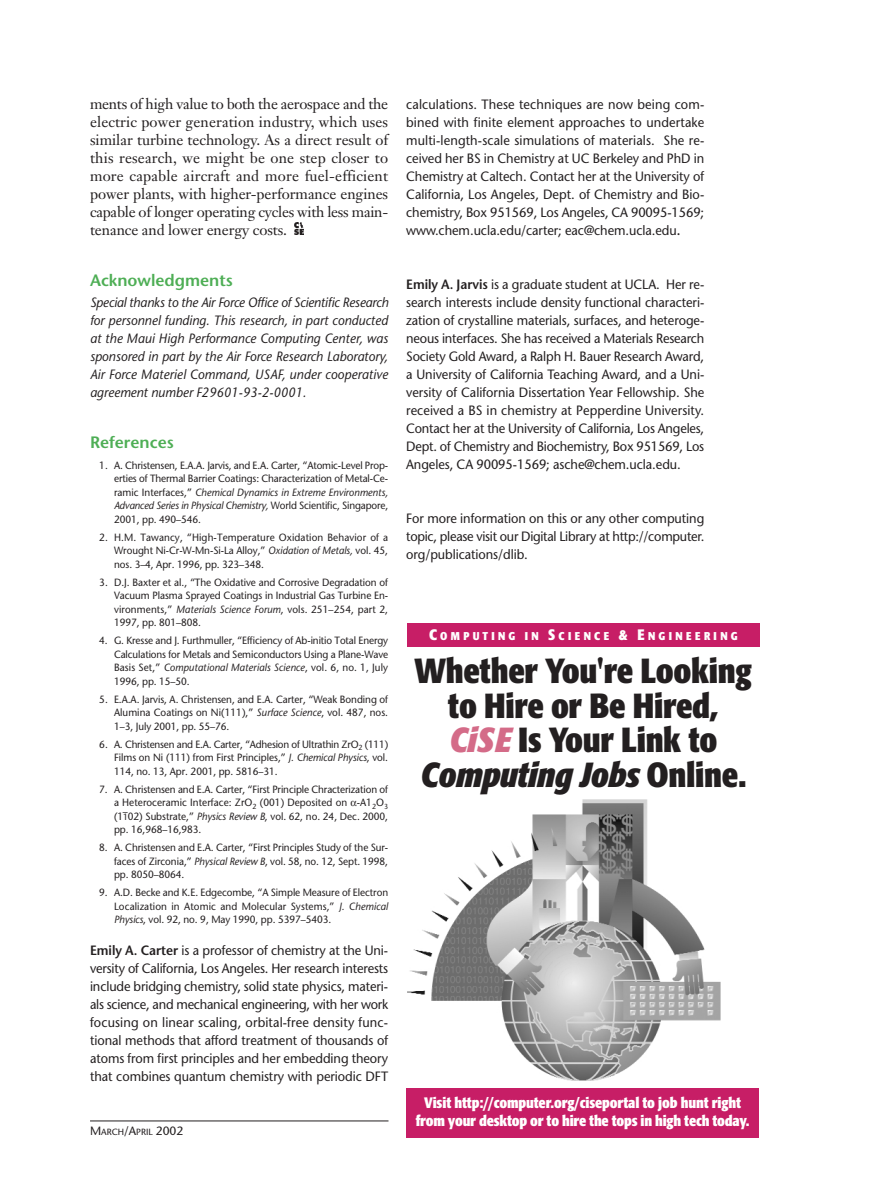
<style>
.page{position:relative;width:878px;height:1188px;background:#fff}
.page>*{position:absolute;margin:0;border:0;box-sizing:border-box;transform-origin:0 0}
.t1{font:700 condensed 34.5px/34.5px "Formata";letter-spacing:-.01em;color:#231f20;text-align:center}
.t2{font:600 16.5px "Stone Sans";color:#4eae55}
.t3{font:15px/18px "Janson Text";letter-spacing:-.005em;color:#231f20;text-align:justify}
.t4{font:700 condensed 15px/18px "Formata";letter-spacing:-.015em;color:#fff;text-align:center}
.t5{font:13.5px/18px "Stone Sans";letter-spacing:-.005em;color:#231f20;text-align:justify;scale:.95 1}
.t6{font:italic 13.5px/18px "Stone Sans";color:#231f20;text-align:justify;scale:.95 1}
.t7{font:700 condensed 11.25px "Formata";letter-spacing:.31em;color:#fff}
.t8{font:10.5px/13.5px "Stone Sans";letter-spacing:-.005em;color:#231f20;text-align:justify;scale:.95 1}
.t9{font:9px "Stone Sans";color:#231f20}
.s1{font-style:italic}
.s2{font-size:9px}
.s3{font-weight:600}
.s4{font-size:12px}
.s5{font-size:15px}
.s6{font-style:italic;color:#d46b88}
</style>
<div class="page">
<hr style="left:90px;top:1120px;width:298px;height:1px;background:#231f20">
<svg style="left:294px;top:223px;width:9px;height:11px"></svg>
<img style="left:407px;top:799px;width:313px;height:282px">
<div style="left:406px;top:1088px;width:352px;height:50px;background:#c71e66"></div>
<div style="left:407px;top:623px;width:353px;height:24px;background:#c71e66"></div>
<p class="t3" style="left:90px;top:96px;width:299px">ments of high value to both the aerospace and the electric power generation industry, which uses similar turbine technology. As a direct result of this research, we might be one step closer to more capable aircraft and more fuel-efficient power plants, with higher-performance engines capable of longer operating cycles with less main&shy;tenance and lower energy costs.</p>
<h2 class="t2" style="left:90px;top:274px;width:144px">Acknowledgments</h2>
<p class="t6" style="left:90px;top:295px;width:316px">Special thanks to the Air Force Office of Scientific Research for personnel funding. This research, in part conducted at the Maui High Performance Computing Center, was sponsored in part by the Air Force Research Laboratory, Air Force Materiel Command, USAF, under cooperative agreement number F29601-93-2-0001.</p>
<h2 class="t2" style="left:90px;top:436px;width:85px">References</h2>
<p class="t8" style="left:114px;top:460px;width:290px;text-indent:-15px">1. A. Christensen, E.A.A. Jarvis, and E.A. Carter, “Atomic-Level Prop&shy;erties of Thermal Barrier Coatings: Characterization of Metal-Ce&shy;ramic Interfaces,” <span class="s1">Chemical Dynamics in Extreme Environments, Advanced Series in Physical Chemistry,</span> World Scientific, Singapore, 2001, pp. 490–546.</p>
<p class="t8" style="left:114px;top:532px;width:290px;text-indent:-15px">2. H.M. Tawancy, “High-Temperature Oxidation Behavior of a Wrought Ni-Cr-W-Mn-Si-La Alloy,” <span class="s1">Oxidation of Metals,</span> vol. 45, nos. 3–4, Apr. 1996, pp. 323–348.</p>
<p class="t8" style="left:114px;top:577px;width:290px;text-indent:-15px">3. D.J. Baxter et al., “The Oxidative and Corrosive Degradation of Vacuum Plasma Sprayed Coatings in Industrial Gas Turbine En&shy;vironments,” <span class="s1">Materials Science Forum</span>, vols. 251–254, part 2, 1997, pp. 801–808.</p>
<p class="t8" style="left:114px;top:635px;width:290px;text-indent:-15px">4. G. Kresse and J. Furthmuller, “Efficiency of Ab-initio Total Energy Calculations for Metals and Semiconductors Using a Plane-Wave Basis Set,” <span class="s1">Computational Materials Science</span>, vol. 6, no. 1, July 1996, pp. 15–50.</p>
<p class="t8" style="left:114px;top:694px;width:290px;text-indent:-15px">5. E.A.A. Jarvis, A. Christensen, and E.A. Carter, “Weak Bonding of Alumina Coatings on Ni(111),” <span class="s1">Surface Science</span>, vol. 487, nos.<br>1–3, July 2001, pp. 55–76.</p>
<p class="t8" style="left:114px;top:739px;width:290px;text-indent:-15px">6. A. Christensen and E.A. Carter, “Adhesion of Ultrathin ZrO<sub>2</sub> (111)<br>Films on Ni (111) from First Principles,” <span class="s1">J. Chemical Physics</span>, vol.<br>114, no. 13, Apr. 2001, pp. 5816–31.</p>
<p class="t8" style="left:114px;top:784px;width:290px;text-indent:-15px">7. A. Christensen and E.A. Carter, “First Principle Chracterization of a Heteroceramic Interface: ZrO<sub>2</sub> (001) Deposited on -A1<sub>2</sub>O<sub>3 </sub>(1<span class="s2">1</span>–02) Substrate,” <span class="s1">Physics Review B</span>, vol. 62, no. 24, Dec. 2000, pp. 16,968–16,983.</p>
<p class="t8" style="left:114px;top:842px;width:290px;text-indent:-15px">8. A. Christensen and E.A. Carter, “First Principles Study of the Sur&shy;faces of Zirconia,” <span class="s1">Physical Review B</span>, vol. 58, no. 12, Sept. 1998, pp. 8050–8064.</p>
<p class="t8" style="left:114px;top:887px;width:290px;text-indent:-15px">9. A.D. Becke and K.E. Edgecombe, “A Simple Measure of Electron Localization in Atomic and Molecular Systems,” <span class="s1">J. Chemical Physics</span>, vol. 92, no. 9, May 1990, pp. 5397–5403.</p>
<p class="t5" style="left:90px;top:943px;width:315px"><span class="s3">Emily A. Carter</span> is a professor of chemistry at the Uni&shy;versity of California, Los Angeles. Her research interests include bridging chemistry, solid state physics, materi&shy;als science, and mechanical engineering, with her work focusing on linear scaling, orbital-free density func&shy;tional methods that afford treatment of thousands of atoms from first principles and her embedding theory that combines quantum chemistry with periodic DFT</p>
<p class="t9" style="left:90px;top:1128px;width:95px"><span class="s4">M</span>ARCH<span class="s4">/A</span>PRIL <span class="s4">2002</span></p>
<p class="t5" style="left:406px;top:97px;width:315px">calculations. These techniques are now being com&shy;bined with finite element approaches to undertake multi-length-scale simulations of materials. She re&shy;ceived her BS in Chemistry at UC Berkeley and PhD in Chemistry at Caltech. Contact her at the University of California, Los Angeles, Dept. of Chemistry and Bio&shy;chemistry, Box 951569, Los Angeles, CA 90095-1569; www.chem.ucla.edu/carter; eac@chem.ucla.edu<span class="s3">.</span></p>
<p class="t5" style="left:406px;top:277px;width:315px"><span class="s3">Emily A. Jarvis</span> is a graduate student at UCLA. Her re&shy;search interests include density functional characteri&shy;zation of crystalline materials, surfaces, and heteroge&shy;neous interfaces. She has received a Materials Research Society Gold Award, a Ralph H. Bauer Research Award, a University of California Teaching Award, and a Uni&shy;versity of California Dissertation Year Fellowship. She received a BS in chemistry at Pepperdine University.<br>Contact her at the University of California, Los Angeles, Dept. of Chemistry and Biochemistry, Box 951569, Los Angeles, CA 90095-1569; asche@chem.ucla.edu.</p>
<p class="t5" style="left:406px;top:511px;width:315px">For more information on this or any other computing topic, please visit our Digital Library at http://computer. org/publications/dlib.</p>
<p class="t7" style="left:429px;top:632px;width:310px"><span class="s5">C</span>OMPUTING IN <span class="s5">S</span>CIENCE <span class="s5">&amp; E</span>NGINEERING</p>
<h1 class="t1" style="left:414px;top:656px;width:339px">Whether You're Looking to Hire or Be Hired,<br><span class="s6">CiSE</span> Is Your Link to<br><span class="s1">Computing Jobs</span> Online.</h1>
<h3 class="t4" style="left:416px;top:1095px;width:335px">Visit http://computer.org/ciseportal to job hunt right from your desktop or to hire the tops in high tech today.</h3>
</div>
